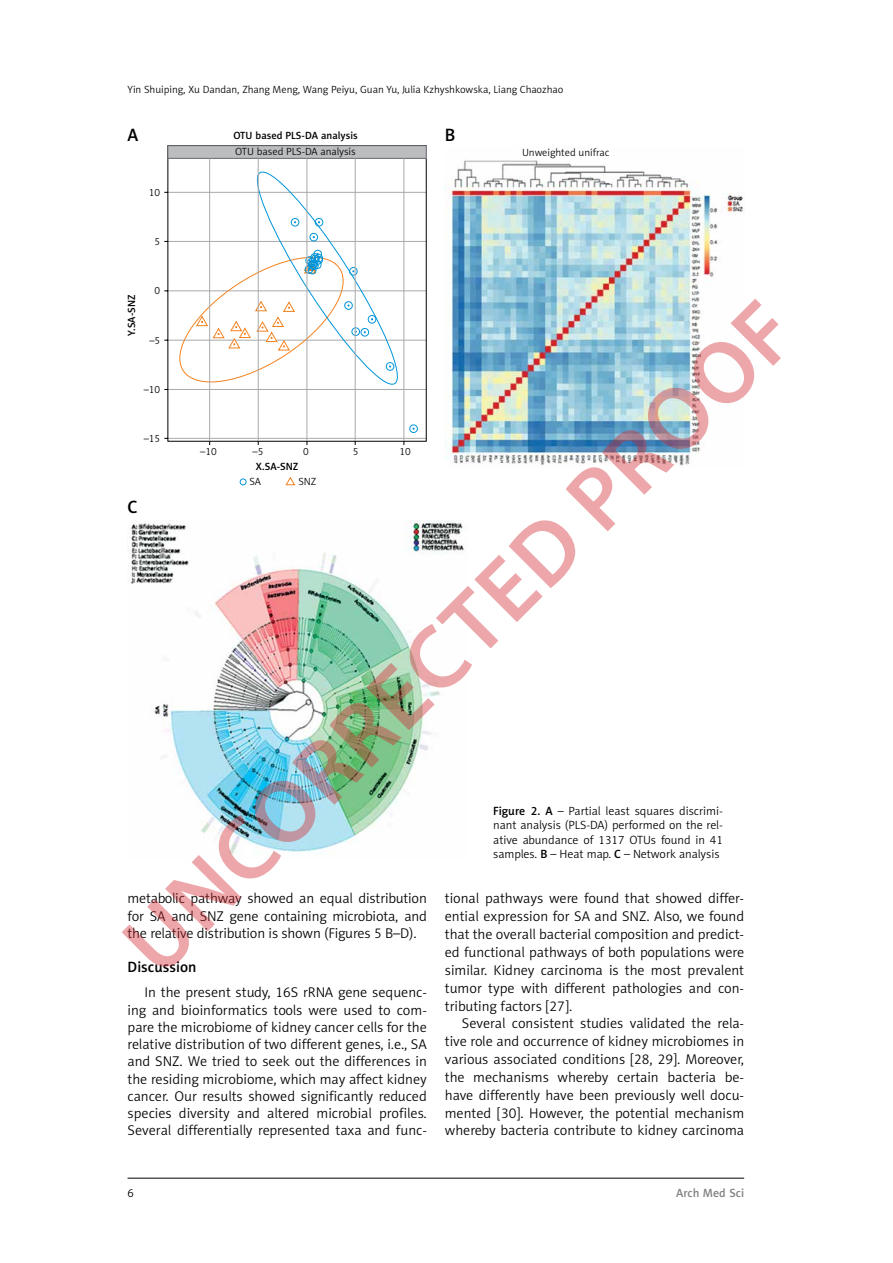
<style>
.page{position:relative;width:893px;height:1263px;background:#fff}
.page>*{position:absolute;margin:0;border:0;box-sizing:border-box;transform-origin:0 0}
.t1{font:18px "Naomi Sans EFN Medium";color:#000}
.t2{font:15px "Naomi Sans EFN Medium";color:#000}
.t3{font:14.25px/17.9px "Naomi Sans EFN Light";color:#000;text-align:justify}
.t4{font:12px/14.4px "Naomi Sans EFN Light";color:#000;text-align:justify}
.t5{font:12px "Naomi Sans EFN Medium";color:#808285}
.t6{font:10.5px "Naomi Sans EFN Light";color:#000}
.t7{font:10.5px "Naomi Sans EFN Medium";color:#000}
.s1{font-family:"Naomi Sans EFN Medium"}
</style>
<div class="page">
<hr style="left:128px;top:1178px;width:616px;height:1px;background:#000">
<svg style="left:164px;top:145px;width:263px;height:154px"></svg>
<div style="left:168px;top:146px;width:258px;height:12px;background:#bbbdc0"></div>
<div style="left:168px;top:145px;width:259px;height:14px;border:1px solid #6d6e70"></div>
<svg style="left:170px;top:166px;width:237px;height:133px"></svg>
<div style="left:315px;top:218px;width:8px;height:8px;border:1px solid #0095da;border-radius:50%"></div>
<hr style="left:209px;top:158px;width:1px;height:283px;background:#a7a9ac">
<hr style="left:258px;top:158px;width:1px;height:283px;background:#a7a9ac">
<hr style="left:307px;top:158px;width:1px;height:283px;background:#a7a9ac">
<hr style="left:355px;top:158px;width:1px;height:283px;background:#a7a9ac">
<hr style="left:404px;top:158px;width:1px;height:283px;background:#a7a9ac">
<img style="left:445px;top:160px;width:299px;height:139px">
<svg style="left:122px;top:299px;width:659px;height:668px"></svg>
<p class="t6" style="left:128px;top:83px;width:437px">Yin Shuiping, Xu Dandan, Zhang Meng, Wang Peiyu, Guan Yu, Julia Kzhyshkowska, Liang Chaozhao</p>
<p class="t1" style="left:128px;top:124px;width:12px">A</p>
<p class="t6" style="left:149px;top:186px;width:13px">10</p>
<p class="t6" style="left:155px;top:235px;width:7px">5</p>
<p class="t7" style="left:125px;top:336px;width:42px;rotate:-90deg">Y.SA-SNZ</p>
<p class="t6" style="left:155px;top:285px;width:7px">0</p>
<p class="t6" style="left:149px;top:334px;width:12px">–5</p>
<p class="t6" style="left:144px;top:383px;width:18px">–10</p>
<p class="t6" style="left:144px;top:433px;width:18px">–15</p>
<p class="t1" style="left:128px;top:496px;width:12px">C</p>
<p class="t1" style="left:445px;top:124px;width:12px">B</p>
<p class="t7" style="left:233px;top:129px;width:126px">OTU based PLS-DA analysis</p>
<p class="t6" style="left:235px;top:146px;width:122px">OTU based PLS-DA analysis</p>
<p class="t6" style="left:522px;top:146px;width:89px">Unweighted unifrac</p>
<p class="t6" style="left:200px;top:446px;width:18px">–10</p>
<p class="t6" style="left:253px;top:446px;width:12px">–5</p>
<p class="t6" style="left:303px;top:446px;width:7px">0</p>
<p class="t6" style="left:353px;top:446px;width:7px">5</p>
<p class="t6" style="left:399px;top:446px;width:13px">10</p>
<p class="t7" style="left:256px;top:460px;width:44px">X.SA-SNZ</p>
<p class="t6" style="left:249px;top:476px;width:13px">SA</p>
<p class="t6" style="left:298px;top:476px;width:19px">SNZ</p>
<p class="t4" style="left:493px;top:804px;width:231px"><span class="s1">Figure 2. A</span> – Partial least squares discrimi&shy;nant analysis (PLS-DA) performed on the rel&shy;ative abundance of 1317 OTUs found in 41 samples. <span class="s1">B</span> – Heat map. <span class="s1">C</span> – Network analysis</p>
<p class="t3" style="left:128px;top:890px;width:301px;line-height:17.2px">metabolic pathway showed an equal distribution for SA and SNZ gene containing microbiota, and the relative distribution is shown (Figures 5 B–D).</p>
<p class="t2" style="left:128px;top:958px;width:70px">Discussion</p>
<p class="t3" style="left:128px;top:984px;width:301px;line-height:17.2px;text-indent:17px">In the present study, 16S rRNA gene sequenc&shy;ing and bioinformatics tools were used to com&shy;pare the microbiome of kidney cancer cells for the relative distribution of two different genes, i.e., SA and SNZ. We tried to seek out the differences in the residing microbiome, which may affect kidney cancer. Our results showed significantly reduced species diversity and altered microbial profiles.<br>Several differentially represented taxa and func-</p>
<p class="t3" style="left:445px;top:890px;width:301px">tional pathways were found that showed differ&shy;ential expression for SA and SNZ. Also, we found that the overall bacterial composition and predict&shy;ed functional pathways of both populations were similar. Kidney carcinoma is the most prevalent tumor type with different pathologies and con&shy;tributing factors [27].</p>
<p class="t3" style="left:445px;top:1014px;width:301px;text-indent:17px">Several consistent studies validated the rela&shy;tive role and occurrence of kidney microbiomes in various associated conditions [28, 29]. Moreover, the mechanisms whereby certain bacteria be&shy;have differently have been previously well docu&shy;mented [30]. However, the potential mechanism whereby bacteria contribute to kidney carcinoma</p>
<p class="t4" style="left:128px;top:1186px;width:8px">6</p>
<p class="t5" style="left:676px;top:1186px;width:69px">Arch Med Sci</p>
</div>
